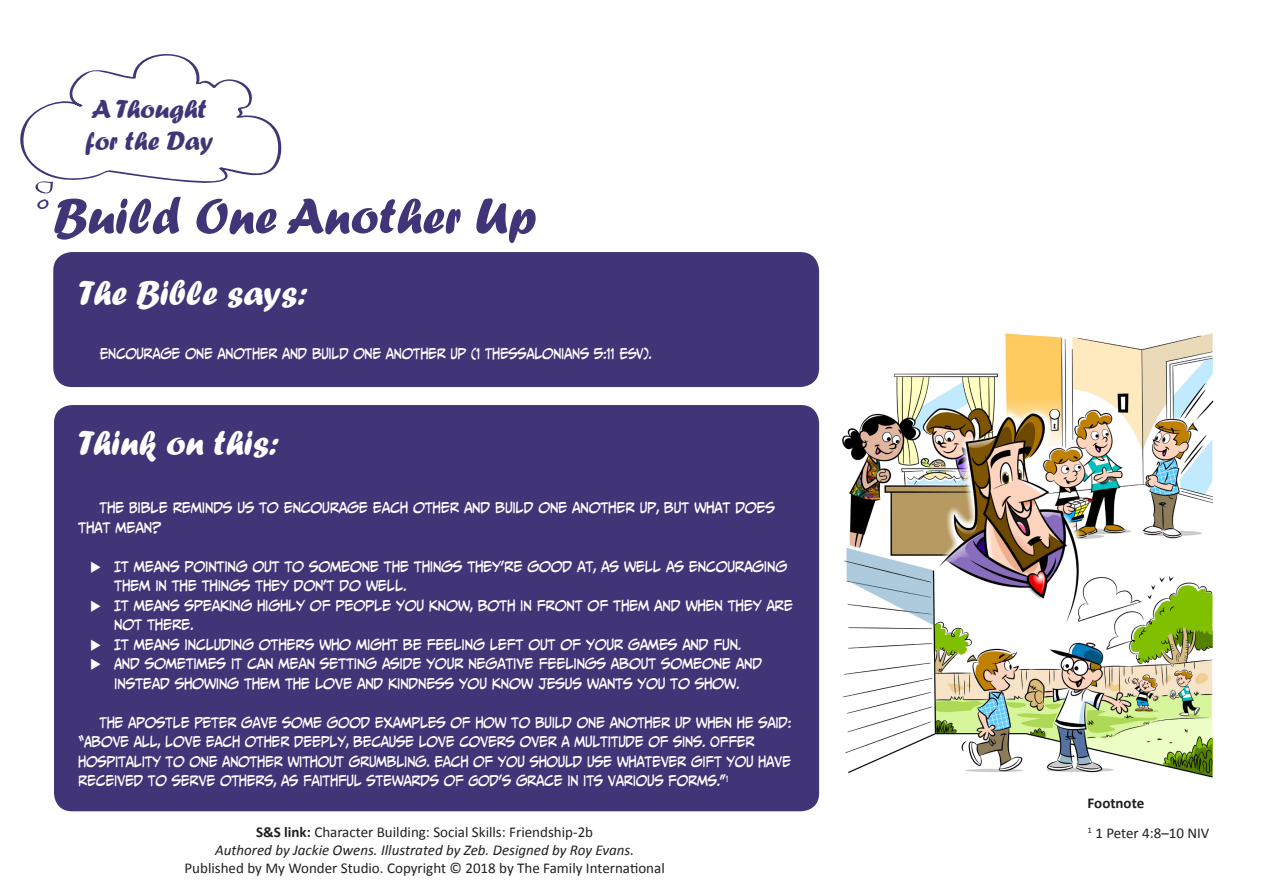
<style>
.page{position:relative;width:1263px;height:893px;background:#fff}
.page>*{position:absolute;margin:0;border:0;box-sizing:border-box;transform-origin:0 0}
.t1{font:51.9px "Forte";color:#413578}
.t2{font:36px "Forte";color:#fff}
.t3{font:27px/32.4px "Forte";color:#413578}
.t4{font:italic 15px/18px "Calibri";color:#231f20;text-align:center}
.t5{font:15px "Calibri";color:#231f20}
.t6{font:700 15px "Calibri";color:#231f20}
.t7{font:13.5px/19.5px "CC Meanwhile";letter-spacing:-.02em;color:#fff;scale:.96 1}
.t8{font:13.5px/19.5px "CC Meanwhile";letter-spacing:-.02em;color:#fff;scale:.93 1}
.t9{font:13.5px "CC Meanwhile";letter-spacing:-.02em;color:#fff;scale:.92 1}
.s1{font-weight:700;font-style:normal}
.s2{font-style:normal}
</style>
<div class="page">
<div style="left:54px;top:253px;width:764px;height:133px;background:#413578;border-radius:18px"></div>
<div style="left:53px;top:252px;width:766px;height:135px;border:2px solid #413578;border-radius:18px"></div>
<div style="left:54px;top:405px;width:765px;height:406px;background:#413578;border-radius:18px"></div>
<svg style="left:20px;top:54px;width:262px;height:156px"></svg>
<img style="left:842px;top:333px;width:372px;height:445px">
<p class="t3" style="left:85px;top:92px;width:130px">A Thought for the Day</p>
<p class="t1" style="left:53px;top:186px;width:484px">Build One Another Up</p>
<p class="t2" style="left:79px;top:272px;width:231px">The Bible says:</p>
<p class="t9" style="left:100px;top:347px;width:601px">ENCOURAGE ONE ANOTHER AND BUILD ONE ANOTHER UP (1 THESSALONIANS 5:11 ESV).</p>
<p class="t2" style="left:78px;top:421px;width:203px">Think on this:</p>
<p class="t7" style="left:78px;top:498px;width:727px;text-indent:21px">THE BIBLE REMINDS US TO ENCOURAGE EACH OTHER AND BUILD ONE ANOTHER UP, BUT WHAT DOES<br>THAT MEAN?</p>
<p class="t7" style="left:114px;top:557px;width:702px;text-indent:-24px">◆ IT MEANS POINTING OUT TO SOMEONE THE THINGS THEY’RE GOOD AT, AS WELL AS ENCOURAGING<br>THEM IN THE THINGS THEY DON’T DO WELL.</p>
<p class="t7" style="left:114px;top:596px;width:708px;text-indent:-24px">◆ IT MEANS SPEAKING HIGHLY OF PEOPLE YOU KNOW, BOTH IN FRONT OF THEM AND WHEN THEY ARE<br>NOT THERE.</p>
<p class="t7" style="left:90px;top:635px;width:680px">◆ IT MEANS INCLUDING OTHERS WHO MIGHT BE FEELING LEFT OUT OF YOUR GAMES AND FUN.</p>
<p class="t7" style="left:90px;top:654px;width:701px;text-align:center">◆ AND SOMETIMES IT CAN MEAN SETTING ASIDE YOUR NEGATIVE FEELINGS ABOUT SOMEONE AND<br>INSTEAD SHOWING THEM THE LOVE AND KINDNESS YOU KNOW JESUS WANTS YOU TO SHOW.</p>
<p class="t8" style="left:78px;top:713px;width:768px;text-indent:21px">THE APOSTLE PETER GAVE SOME GOOD EXAMPLES OF HOW TO BUILD ONE ANOTHER UP WHEN HE SAID: “ABOVE ALL, LOVE EACH OTHER DEEPLY, BECAUSE LOVE COVERS OVER A MULTITUDE OF SINS. OFFER HOSPITALITY TO ONE ANOTHER WITHOUT GRUMBLING. EACH OF YOU SHOULD USE WHATEVER GIFT YOU HAVE RECEIVED TO SERVE OTHERS, AS FAITHFUL STEWARDS OF GOD’S GRACE IN ITS VARIOUS FORMS.”<sup>1</sup></p>
<p class="t4" style="left:215px;top:822px;width:421px"><span class="s1">S&amp;S link:</span> <span class="s2">Character Building: Social Skills: Friendship-2b<br></span>Authored by Jackie Owens. Illustrated by Zeb. Designed by Roy Evans.</p>
<p class="t5" style="left:185px;top:857px;width:482px">Published by My Wonder Studio. Copyright © 2018 by The Family International</p>
<p class="t6" style="left:1087px;top:793px;width:58px">Footnote</p>
<p class="t5" style="left:1087px;top:823px;width:123px"><sup>1</sup> 1 Peter 4:8–10 NIV</p>
</div>
